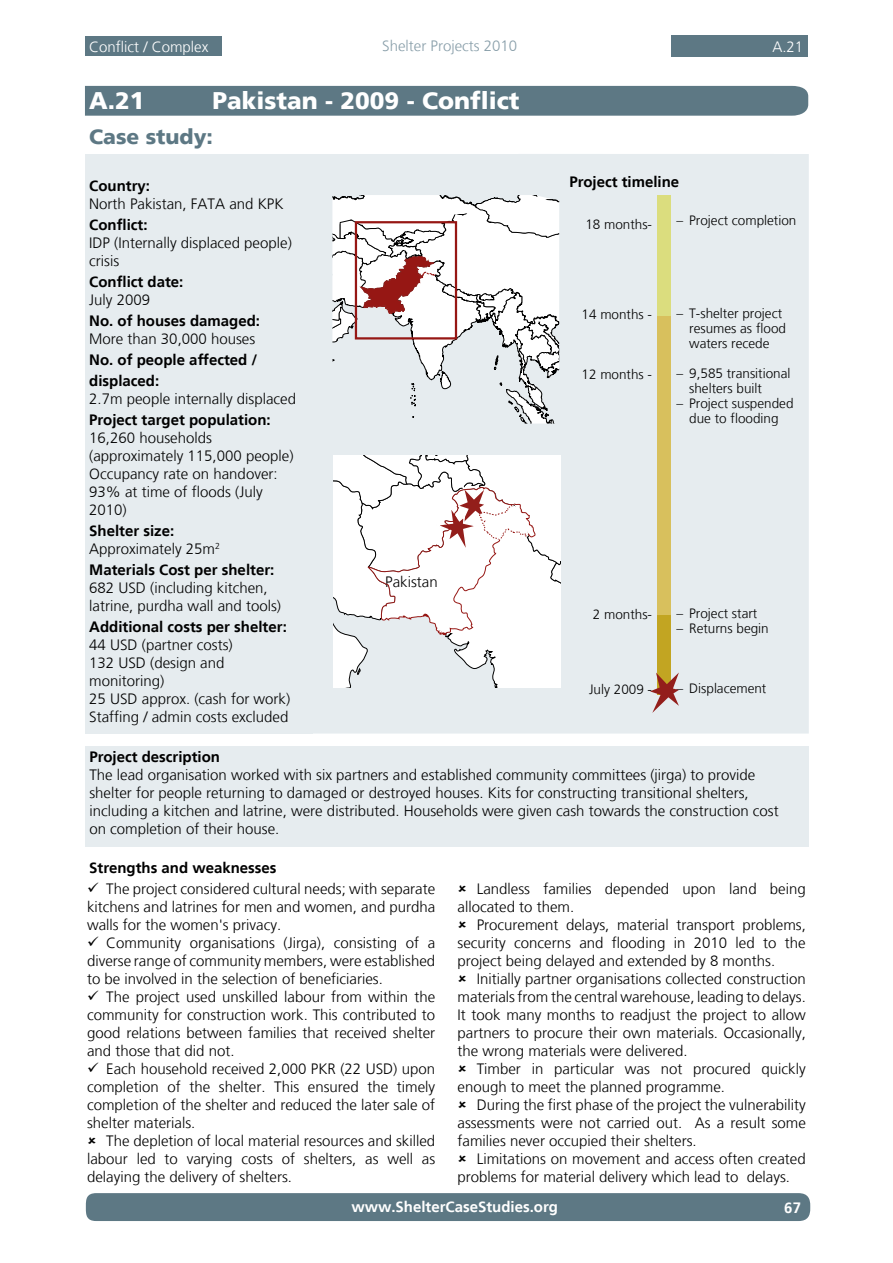
<style>
.page{position:relative;width:893px;height:1263px;background:#fff}
.page>*{position:absolute;margin:0;border:0;box-sizing:border-box;transform-origin:0 0}
.t1{font:900 24px "Frutiger LT";color:#fff}
.t2{font:900 21px "Frutiger LT";color:#5d7884}
.t3{font:300 15px/18px "Frutiger LT";color:#000}
.t4{font:700 15px/21px "Frutiger LT";color:#000}
.t5{font:700 15px "Frutiger LT";color:#fff}
.t6{font:300 15px "Frutiger LT";color:#fff}
.t7{font:300 15px "Frutiger LT";color:#889ea9}
.t8{font:300 13.5px/15px "Frutiger LT";color:#000}
.s1{font-weight:700}
</style>
<div class="page">
<div style="left:85px;top:37px;width:136px;height:19px;background:#5d7884"></div>
<div style="left:85px;top:1193px;width:726px;height:28px;background:#5d7884"></div>
<div style="left:671px;top:35px;width:136px;height:22px;background:#5d7884"></div>
<div style="left:85px;top:154px;width:724px;height:579px;background:#e6ecef"></div>
<div style="left:263px;top:159px;width:354px;height:19px;background:#e6ecef"></div>
<div style="left:85px;top:86px;width:723px;height:30px;background:#5d7884"></div>
<div style="left:85px;top:175px;width:227px;height:558px;background:#e6ecef"></div>
<div style="left:85px;top:746px;width:724px;height:100px;background:#e6ecef"></div>
<div style="left:658px;top:258px;width:13px;height:406px;background:#d8c05d"></div>
<div style="left:658px;top:615px;width:13px;height:79px;background:#c2a522"></div>
<div style="left:658px;top:196px;width:13px;height:120px;background:#dbdd7e"></div>
<svg style="left:650px;top:672px;width:29px;height:41px"></svg>
<svg style="left:312px;top:178px;width:309px;height:509px"></svg>
<p class="t6" style="left:89px;top:38px;width:121px">Conflict / Complex</p>
<p class="t7" style="left:382px;top:37px;width:137px">Shelter Projects 2010</p>
<h1 class="t1" style="left:89px;top:86px;width:57px">A.21</h1>
<h1 class="t1" style="left:213px;top:86px;width:308px">Pakistan - 2009 - Conflict</h1>
<h2 class="t2" style="left:89px;top:123px;width:125px">Case study:</h2>
<p class="t6" style="left:772px;top:38px;width:32px">A.21</p>
<p class="t4" style="left:570px;top:172px;width:111px">Project timeline</p>
<p class="t4" style="left:89px;top:175px;width:62px">Country:</p>
<p class="t3" style="left:89px;top:195px;width:196px">North Pakistan, FATA and KPK</p>
<p class="t4" style="left:89px;top:214px;width:60px">Conflict:</p>
<p class="t3" style="left:89px;top:234px;width:204px">IDP (Internally displaced people) crisis</p>
<p class="t4" style="left:89px;top:271px;width:96px">Conflict date:</p>
<p class="t3" style="left:89px;top:291px;width:62px">July 2009</p>
<p class="t4" style="left:89px;top:310px;width:172px">No. of houses damaged:</p>
<p class="t3" style="left:89px;top:330px;width:167px">More than 30,000 houses</p>
<p class="t4" style="left:89px;top:349px;width:170px">No. of people affected / displaced:</p>
<p class="t3" style="left:89px;top:390px;width:208px">2.7m people internally displaced</p>
<p class="t4" style="left:89px;top:409px;width:183px">Project target population:</p>
<p class="t3" style="left:89px;top:429px;width:206px">16,260 households (approximately 115,000 people)<br>Occupancy rate on handover:<br>93% at time of floods (July<br>2010)</p>
<p class="t3" style="left:89px;top:522px;width:132px"><span class="s1">Shelter size:<br></span>Approximately 25m<sup>2</sup></p>
<p class="t4" style="left:89px;top:559px;width:187px">Materials Cost per shelter:</p>
<p class="t3" style="left:89px;top:579px;width:193px">682 USD (including kitchen, latrine, purdha wall and tools)</p>
<p class="t4" style="left:89px;top:616px;width:199px">Additional costs per shelter:</p>
<p class="t3" style="left:89px;top:636px;width:202px">44 USD (partner costs)<br>132 USD (design and monitoring)<br>25 USD approx. (cash for work)<br>Staffing / admin costs excluded</p>
<p class="t4" style="left:89px;top:746px;width:132px">Project description</p>
<p class="t3" style="left:89px;top:766px;width:691px">The lead organisation worked with six partners and established community committees (jirga) to provide shelter for people returning to damaged or destroyed houses. Kits for constructing transitional shelters, including a kitchen and latrine, were distributed. Households were given cash towards the construction cost on completion of their house.</p>
<p class="t8" style="left:676px;top:213px;width:122px">– Project completion</p>
<p class="t8" style="left:585px;top:217px;width:68px">18 months-</p>
<p class="t8" style="left:689px;top:306px;width:98px;text-indent:-13px">– T-shelter project resumes as flood waters recede</p>
<p class="t8" style="left:689px;top:366px;width:103px;text-indent:-13px">– 9,585 transitional shelters built</p>
<p class="t8" style="left:676px;top:396px;width:119px;text-align:center">– Project suspended due to flooding</p>
<p class="t8" style="left:582px;top:307px;width:72px">14 months -</p>
<p class="t8" style="left:582px;top:367px;width:72px">12 months -</p>
<p class="t3" style="left:385px;top:573px;width:54px">Pakistan</p>
<p class="t8" style="left:676px;top:606px;width:82px">– Project start</p>
<p class="t8" style="left:676px;top:621px;width:94px">– Returns begin</p>
<p class="t8" style="left:593px;top:607px;width:61px">2 months-</p>
<p class="t8" style="left:676px;top:681px;width:92px">– Displacement</p>
<p class="t8" style="left:589px;top:682px;width:65px">July 2009 -</p>
<p class="t4" style="left:89px;top:857px;width:189px">Strengths and weaknesses</p>
<p class="t3" style="left:87px;top:880px;width:350px;text-align:justify;text-indent:19px">The project considered cultural needs; with separate kitchens and latrines for men and women, and purdha walls for the women's privacy.</p>
<p class="t3" style="left:87px;top:934px;width:350px;text-align:justify;text-indent:19px">Community organisations (Jirga), consisting of a diverse range of community members, were established to be involved in the selection of beneficiaries.</p>
<p class="t3" style="left:87px;top:988px;width:350px;text-align:justify;text-indent:19px">The project used unskilled labour from within the community for construction work. This contributed to good relations between families that received shelter and those that did not.</p>
<p class="t3" style="left:87px;top:1060px;width:350px;text-align:justify;text-indent:19px">Each household received 2,000 PKR (22 USD) upon completion of the shelter. This ensured the timely completion of the shelter and reduced the later sale of shelter materials.</p>
<p class="t3" style="left:87px;top:1132px;width:350px;text-align:justify;text-indent:19px">The depletion of local material resources and skilled labour led to varying costs of shelters, as well as delaying the delivery of shelters.</p>
<p class="t3" style="left:458px;top:880px;width:350px;text-indent:19px">Landless families depended upon land being allocated to them.</p>
<p class="t3" style="left:458px;top:916px;width:350px;text-align:justify;text-indent:19px">Procurement delays, material transport problems, security concerns and flooding in 2010 led to the project being delayed and extended by 8 months.</p>
<p class="t3" style="left:458px;top:970px;width:350px;text-align:justify;text-indent:19px">Initially partner organisations collected construction materials from the central warehouse, leading to delays.<br>It took many months to readjust the project to allow partners to procure their own materials. Occasionally, the wrong materials were delivered.</p>
<p class="t3" style="left:458px;top:1060px;width:350px;text-indent:19px">Timber in particular was not procured quickly enough to meet the planned programme.</p>
<p class="t3" style="left:458px;top:1096px;width:350px;text-align:justify;text-indent:19px">During the first phase of the project the vulnerability assessments were not carried out. As a result some families never occupied their shelters.</p>
<p class="t3" style="left:458px;top:1150px;width:350px;text-indent:19px">Limitations on movement and access often created problems for material delivery which lead to delays.</p>
<p class="t5" style="left:351px;top:1198px;width:208px">www.ShelterCaseStudies.org</p>
<p class="t5" style="left:784px;top:1199px;width:18px">67</p>
</div>
